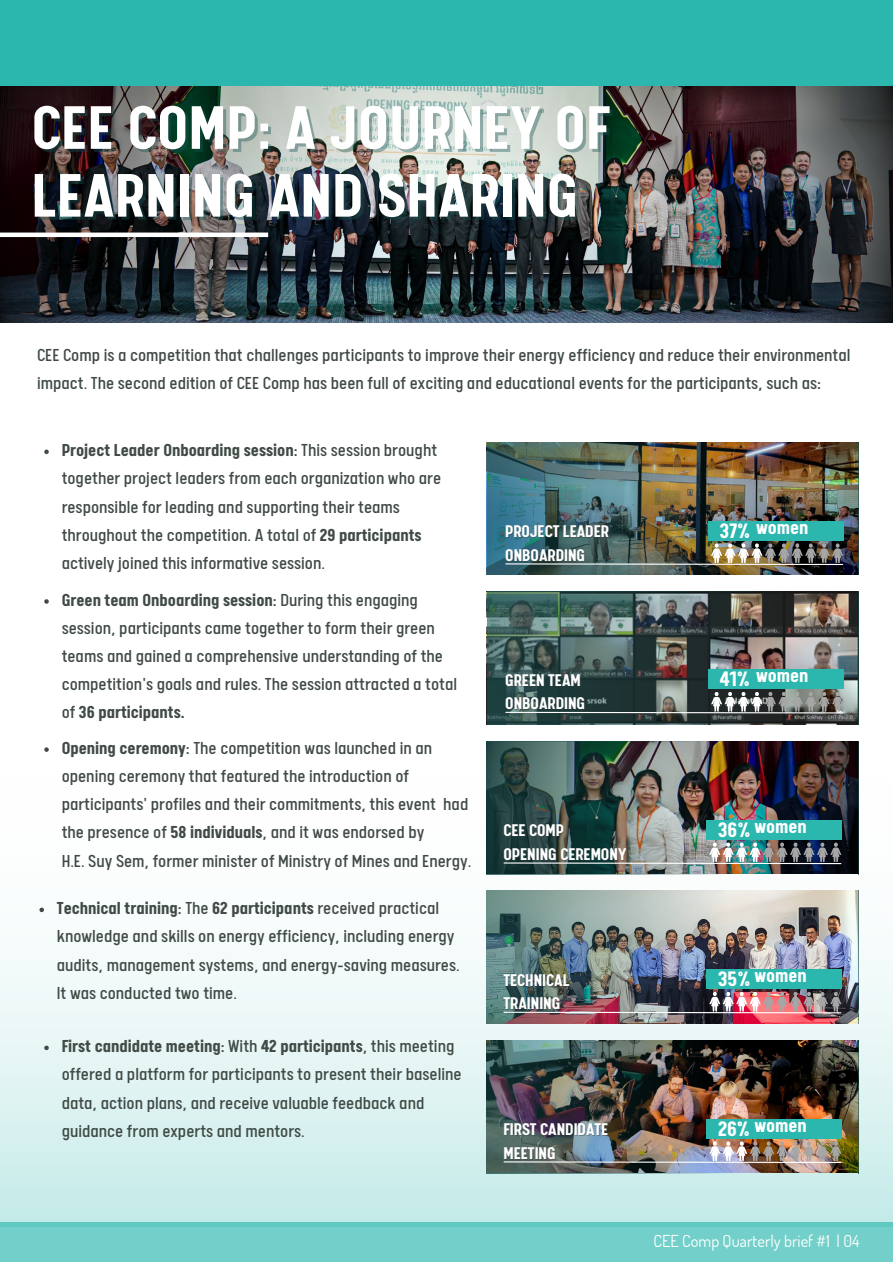
<style>
.page{position:relative;width:893px;height:1264px;background:#fff}
.page>*{position:absolute;margin:0;border:0;box-sizing:border-box;transform-origin:0 0}
.t1{font:700 69px/67.8px "Calps Sans";letter-spacing:.01em;color:#fff}
.t2{font:700 23.55px "Calps Sans";color:#fff}
.t3{font:700 21.6px "Calps Sans";color:#fff}
.t4{font:19.5px/28px "Calps Sans";color:#414b46}
.t5{font:700 19.05px/23.5px "Calps Sans";color:#fff}
.t6{font:16.5px "Dosis";color:#fff}
.s1{font-weight:700}
</style>
<div class="page">
<svg style="left:0;top:776px;width:892px;height:446px"></svg>
<div style="left:0;top:1222px;width:892px;height:40px;background:linear-gradient(to bottom,#6bccc6,#76d0ca)"></div>
<div style="left:0;top:0;width:892px;height:86px;background:#2cb7ae"></div>
<img style="left:0;top:86px;width:892px;height:236px">
<div style="left:0;top:232px;width:268px;height:5px;background:#fff"></div>
<img style="left:487px;top:442px;width:371px;height:132px">
<img style="left:504px;top:543px;width:339px;height:22px">
<div style="left:708px;top:521px;width:135px;height:19px;background:#2cb7ae"></div>
<img style="left:487px;top:591px;width:371px;height:133px">
<svg style="left:504px;top:692px;width:339px;height:22px;background:#576462"></svg>
<div style="left:708px;top:669px;width:135px;height:19px;background:#2cb7ae"></div>
<img style="left:486px;top:741px;width:372px;height:133px">
<img style="left:503px;top:842px;width:339px;height:22px">
<div style="left:706px;top:820px;width:135px;height:19px;background:#2cb7ae"></div>
<img style="left:486px;top:890px;width:372px;height:133px">
<img style="left:503px;top:991px;width:339px;height:22px">
<div style="left:706px;top:969px;width:135px;height:19px;background:#2cb7ae"></div>
<img style="left:486px;top:1040px;width:372px;height:133px">
<img style="left:503px;top:1141px;width:339px;height:22px">
<div style="left:706px;top:1118px;width:135px;height:20px;background:#2cb7ae"></div>
<svg style="left:44px;top:599px;width:5px;height:4px"></svg>
<svg style="left:44px;top:449px;width:5px;height:5px"></svg>
<svg style="left:39px;top:907px;width:5px;height:5px"></svg>
<svg style="left:44px;top:747px;width:5px;height:5px"></svg>
<svg style="left:44px;top:1045px;width:5px;height:5px"></svg>
<p class="t1" style="left:32px;top:103px;width:579px">CEE COMP: A JOURNEY OF<br>LEARNING AND SHARING</p>
<p class="t4" style="left:37px;top:344px;width:814px">CEE Comp is a competition that challenges participants to improve their energy efficiency and reduce their environmental impact. The second edition of CEE Comp has been full of exciting and educational events for the participants, such as:</p>
<p class="t4" style="left:62px;top:439px;width:381px"><span class="s1">Project Leader Onboarding session</span>: This session brought together project leaders from each organization who are responsible for leading and supporting their teams throughout the competition. A total of <span class="s1">29 participants </span>actively joined this informative session.</p>
<p class="t4" style="left:62px;top:588px;width:397px"><span class="s1">Green team Onboarding session</span>: During this engaging session, participants came together to form their green teams and gained a comprehensive understanding of the competition's goals and rules. The session attracted a total of <span class="s1">36 participants.</span></p>
<p class="t4" style="left:62px;top:736px;width:411px"><span class="s1">Opening ceremony</span>: The competition was launched in an opening ceremony that featured the introduction of participants' profiles and their commitments, this event had the presence of <span class="s1">58 individuals</span>, and it was endorsed by<br>H.E. Suy Sem, former minister of Ministry of Mines and Energy.</p>
<p class="t4" style="left:57px;top:897px;width:404px"><span class="s1">Technical training</span>: The <span class="s1">62 participants</span> received practical knowledge and skills on energy efficiency, including energy audits, management systems, and energy-saving measures.<br>It was conducted two time.</p>
<p class="t4" style="left:62px;top:1035px;width:401px"><span class="s1">First candidate meeting</span>: With <span class="s1">42 participants</span>, this meeting offered a platform for participants to present their baseline data, action plans, and receive valuable feedback and guidance from experts and mentors.</p>
<p class="t5" style="left:505px;top:522px;width:105px">PROJECT LEADER<br>ONBOARDING</p>
<p class="t2" style="left:720px;top:520px;width:32px">37%</p>
<p class="t3" style="left:756px;top:518px;width:54px">women</p>
<p class="t5" style="left:505px;top:670px;width:81px">GREEN TEAM<br>ONBOARDING</p>
<p class="t2" style="left:720px;top:669px;width:31px">41%</p>
<p class="t3" style="left:756px;top:666px;width:54px">women</p>
<p class="t5" style="left:503px;top:821px;width:62px">CEE COMP</p>
<p class="t5" style="left:503px;top:845px;width:124px">OPENING CEREMONY</p>
<p class="t2" style="left:718px;top:819px;width:34px">36%</p>
<p class="t3" style="left:754px;top:817px;width:54px">women</p>
<p class="t5" style="left:503px;top:970px;width:68px">TECHNICAL<br>TRAINING</p>
<p class="t2" style="left:718px;top:969px;width:34px">35%</p>
<p class="t3" style="left:754px;top:966px;width:54px">women</p>
<p class="t5" style="left:503px;top:1120px;width:106px">FIRST CANDIDATE<br>MEETING</p>
<p class="t2" style="left:718px;top:1118px;width:33px">26%</p>
<p class="t3" style="left:754px;top:1116px;width:54px">women</p>
<p class="t6" style="left:653px;top:1230px;width:207px">CEE Comp Quarterly brief #1 l 04</p>
</div>
